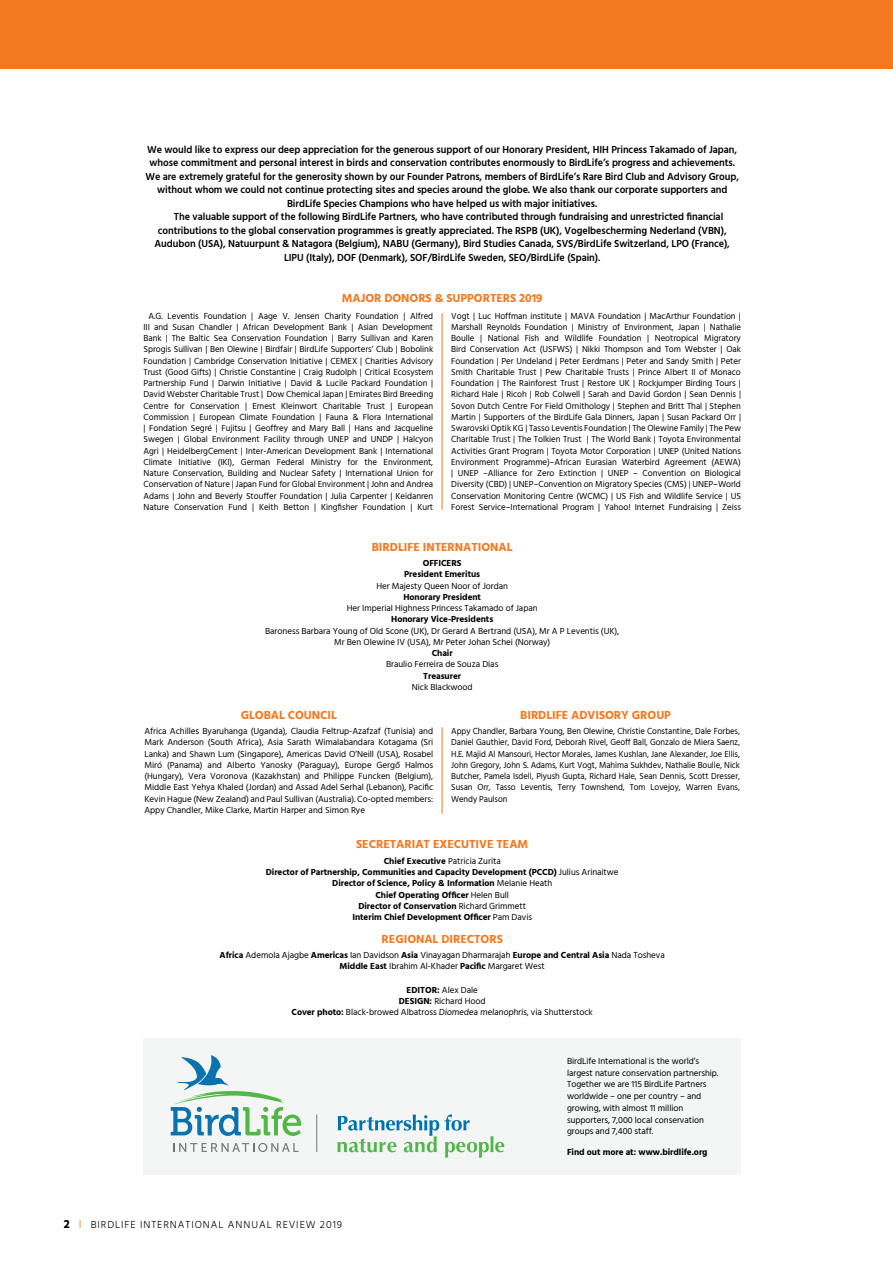
<style>
.page{position:relative;width:893px;height:1263px;background:#fff}
.page>*{position:absolute;margin:0;border:0;box-sizing:border-box;transform-origin:0 0}
.t1{font:700 12px "Hind Madurai";letter-spacing:-.005em;color:#f47920}
.t2{font:600 10.5px "Hind Madurai";letter-spacing:-.005em;color:#000;scale:.96 1}
.t3{font:300 10.5px "Hind Madurai";letter-spacing:.09em;color:#000}
.t4{font:9px/11.2px "Hind Madurai";letter-spacing:-.005em;color:#000;text-align:center}
.t5{font:9px/11.2px "Hind Madurai";letter-spacing:-.005em;color:#000;text-align:justify;scale:.95 1}
.t6{font:700 9px/11.2px "Hind Madurai";letter-spacing:-.005em;color:#000;text-align:center}
.s1{font-weight:400}
.s2{font-weight:700}
.s3{font-weight:700;font-size:12px}
.s4{font-size:12px;color:#f47920}
</style>
<div class="page">
<div style="left:0;top:0;width:893px;height:69px;background:#f47920"></div>
<hr style="left:442px;top:313px;width:1px;height:197px;background:#f47920">
<hr style="left:442px;top:727px;width:1px;height:87px;background:#f47920">
<div style="left:144px;top:1038px;width:597px;height:137px;background:#f4f5f5"></div>
<svg style="left:337px;top:1114px;width:167px;height:43px"></svg>
<svg style="left:171px;top:1055px;width:130px;height:81px"></svg>
<svg style="left:174px;top:1143px;width:125px;height:9px"></svg>
<hr style="left:316px;top:1115px;width:1px;height:37px;background:#77787b">
<p class="t2" style="left:147px;top:143px;width:616px">We would like to express our deep appreciation for the generous support of our Honorary President, HIH Princess Takamado of Japan,</p>
<p class="t2" style="left:149px;top:156px;width:611px">whose commitment and personal interest in birds and conservation contributes enormously to BirdLife’s progress and achievements.</p>
<p class="t2" style="left:145px;top:170px;width:620px">We are extremely grateful for the generosity shown by our Founder Patrons, members of BirdLife’s Rare Bird Club and Advisory Group,</p>
<p class="t2" style="left:157px;top:183px;width:595px">without whom we could not continue protecting sites and species around the globe. We also thank our corporate supporters and</p>
<p class="t2" style="left:287px;top:197px;width:325px">BirdLife Species Champions who have helped us with major initiatives.</p>
<p class="t2" style="left:174px;top:210px;width:574px">The valuable support of the following BirdLife Partners, who have contributed through fundraising and unrestricted financial</p>
<p class="t2" style="left:158px;top:224px;width:594px">contributions to the global conservation programmes is greatly appreciated. The RSPB (UK), Vogelbescherming Nederland (VBN),</p>
<p class="t2" style="left:154px;top:237px;width:601px">Audubon (USA), Natuurpunt &amp; Natagora (Belgium), NABU (Germany), Bird Studies Canada, SVS/BirdLife Switzerland, LPO (France),</p>
<p class="t2" style="left:284px;top:251px;width:331px">LIPU (Italy), DOF (Denmark), SOF/BirdLife Sweden, SEO/BirdLife (Spain).</p>
<h1 class="t1" style="left:342px;top:290px;width:202px">MAJOR DONORS &amp; SUPPORTERS 2019</h1>
<p class="t4" style="left:144px;top:310px;width:291px">A.G. Leventis Foundation | Aage V. Jensen Charity Foundation | Alfred III and Susan Chandler | African Development Bank | Asian Development Bank | The Baltic Sea Conservation Foundation | Barry Sullivan and Karen Sprogis Sullivan | Ben Olewine | Birdfair | BirdLife Supporters’ Club | Bobolink Foundation | Cambridge Conservation Initiative | CEMEX | Charities Advisory Trust (Good Gifts) | Christie Constantine | Craig Rudolph | Critical Ecosystem Partnership Fund | Darwin Initiative | David &amp; Lucile Packard Foundation | David Webster Charitable Trust | Dow Chemical Japan | Emirates Bird Breeding Centre for Conservation | Ernest Kleinwort Charitable Trust | European Commission | European Climate Foundation | Fauna &amp; Flora International | Fondation Segré | Fujitsu | Geoffrey and Mary Ball | Hans and Jacqueline Swegen | Global Environment Facility through UNEP and UNDP | Halcyon Agri | HeidelbergCement | Inter-American Development Bank | International Climate Initiative (IKI), German Federal Ministry for the Environment, Nature Conservation, Building and Nuclear Safety | International Union for Conservation of Nature | Japan Fund for Global Environment | John and Andrea Adams | John and Beverly Stouffer Foundation | Julia Carpenter | Keidanren Nature Conservation Fund | Keith Betton | Kingfisher Foundation | Kurt</p>
<p class="t4" style="left:451px;top:310px;width:291px;text-align:justify">Vogt | Luc Hoffman institute | MAVA Foundation | MacArthur Foundation | Marshall Reynolds Foundation | Ministry of Environment, Japan | Nathalie Boulle | National Fish and Wildlife Foundation | Neotropical Migratory Bird Conservation Act (USFWS) | Nikki Thompson and Tom Webster | Oak Foundation | Per Undeland | Peter Eerdmans | Peter and Sandy Smith | Peter Smith Charitable Trust | Pew Charitable Trusts | Prince Albert II of Monaco Foundation | The Rainforest Trust | Restore UK | Rockjumper Birding Tours | Richard Hale | Ricoh | Rob Colwell | Sarah and David Gordon | Sean Dennis | Sovon Dutch Centre For Field Ornithology | Stephen and Britt Thal | Stephen Martin | Supporters of the BirdLife Gala Dinners, Japan | Susan Packard Orr | Swarovski Optik KG | Tasso Leventis Foundation | The Olewine Family | The Pew Charitable Trust | The Tolkien Trust | The World Bank | Toyota Environmental Activities Grant Program | Toyota Motor Corporation | UNEP (United Nations Environment Programme)–African Eurasian Waterbird Agreement (AEWA) | UNEP –Alliance for Zero Extinction | UNEP – Convention on Biological Diversity (CBD) | UNEP–Convention on Migratory Species (CMS) | UNEP–World Conservation Monitoring Centre (WCMC) | US Fish and Wildlife Service | US Forest Service–International Program | Yahoo! Internet Fundraising | Zeiss</p>
<h1 class="t1" style="left:372px;top:539px;width:142px">BIRDLIFE INTERNATIONAL</h1>
<p class="t6" style="left:404px;top:558px;width:77px">OFFICERS<br>President Emeritus</p>
<p class="t4" style="left:376px;top:581px;width:133px">Her Majesty Queen Noor of Jordan</p>
<p class="t6" style="left:403px;top:592px;width:79px">Honorary President</p>
<p class="t4" style="left:347px;top:603px;width:192px">Her Imperial Highness Princess Takamado of Japan</p>
<p class="t6" style="left:391px;top:614px;width:104px">Honorary Vice-Presidents</p>
<p class="t4" style="left:265px;top:626px;width:356px">Baroness Barbara Young of Old Scone (UK), Dr Gerard A Bertrand (USA), Mr A P Leventis (UK),<br>Mr Ben Olewine IV (USA), Mr Peter Johan Schei (Norway)</p>
<p class="t6" style="left:432px;top:648px;width:23px">Chair</p>
<p class="t4" style="left:386px;top:659px;width:114px">Braulio Ferreira de Souza Dias</p>
<p class="t6" style="left:423px;top:670px;width:39px">Treasurer</p>
<p class="t4" style="left:412px;top:682px;width:62px">Nick Blackwood</p>
<h1 class="t1" style="left:241px;top:707px;width:98px">GLOBAL COUNCIL</h1>
<p class="t4" style="left:144px;top:726px;width:290px;text-align:justify">Africa Achilles Byaruhanga (Uganda), Claudia Feltrup-Azafzaf (Tunisia) and Mark Anderson (South Africa), Asia Sarath Wimalabandara Kotagama (Sri Lanka) and Shawn Lum (Singapore), Americas David O’Neill (USA), Rosabel Miró (Panama) and Alberto Yanosky (Paraguay), Europe Gergő Halmos (Hungary), Vera Voronova (Kazakhstan) and Philippe Funcken (Belgium), Middle East Yehya Khaled (Jordan) and Assad Adel Serhal (Lebanon), Pacific Kevin Hague (New Zealand) and Paul Sullivan (Australia). Co-opted members:<br>Appy Chandler, Mike Clarke, Martin Harper and Simon Rye</p>
<h1 class="t1" style="left:520px;top:707px;width:152px">BIRDLIFE ADVISORY GROUP</h1>
<p class="t5" style="left:451px;top:726px;width:305px">Appy Chandler, Barbara Young, Ben Olewine, Christie Constantine, Dale Forbes, Daniel Gauthier, David Ford, Deborah Rivel, Geoff Ball, Gonzalo de Miera Saenz, H.E. Majid Al Mansouri, Hector Morales, James Kushlan, Jane Alexander, Joe Ellis, John Gregory, John S. Adams, Kurt Vogt, Mahima Sukhdev, Nathalie Boulle, Nick Butcher, Pamela Isdell, Piyush Gupta, Richard Hale, Sean Dennis, Scott Dresser, Susan Orr, Tasso Leventis, Terry Townshend, Tom Lovejoy, Warren Evans, Wendy Paulson</p>
<h1 class="t1" style="left:356px;top:836px;width:174px">SECRETARIAT EXECUTIVE TEAM</h1>
<p class="t6" style="left:266px;top:855px;width:354px">Chief Executive <span class="s1">Patricia Zurita<br></span>Director of Partnership, Communities and Capacity Development (PCCD) <span class="s1">Julius Arinaitwe </span>Director of Science, Policy &amp; Information <span class="s1">Melanie Heath<br></span>Chief Operating Officer <span class="s1">Helen Bull<br></span>Director of Conservation <span class="s1">Richard Grimmett<br></span>Interim Chief Development Officer <span class="s1">Pam Davis</span></p>
<h1 class="t1" style="left:382px;top:931px;width:123px">REGIONAL DIRECTORS</h1>
<p class="t4" style="left:220px;top:950px;width:447px"><span class="s2">Africa</span> Ademola Ajagbe <span class="s2">Americas</span> Ian Davidson <span class="s2">Asia</span> Vinayagan Dharmarajah <span class="s2">Europe and Central Asia</span> Nada Tosheva<br><span class="s2">Middle East</span> Ibrahim Al-Khader <span class="s2">Pacific</span> Margaret West</p>
<p class="t4" style="left:292px;top:984px;width:303px"><span class="s2">EDITOR:</span> Alex Dale<br><span class="s2">DESIGN:</span> Richard Hood<br><span class="s2">Cover photo:</span> Black-browed Albatross Diomedea melanophris, via Shutterstock</p>
<p class="t3" style="left:64px;top:1218px;width:280px"><span class="s3">2</span> <span class="s4">I</span> BIRDLIFE INTERNATIONAL ANNUAL REVIEW 2019</p>
<p class="t4" style="left:567px;top:1056px;width:153px;line-height:11.7px;text-align:left">BirdLife International is the world’s largest nature conservation partnership.<br>Together we are 115 BirdLife Partners worldwide – one per country – and growing, with almost 11 million supporters, 7,000 local conservation groups and 7,400 staff.</p>
<p class="t6" style="left:567px;top:1146px;width:142px">Find out more at: www.birdlife.org</p>
</div>
